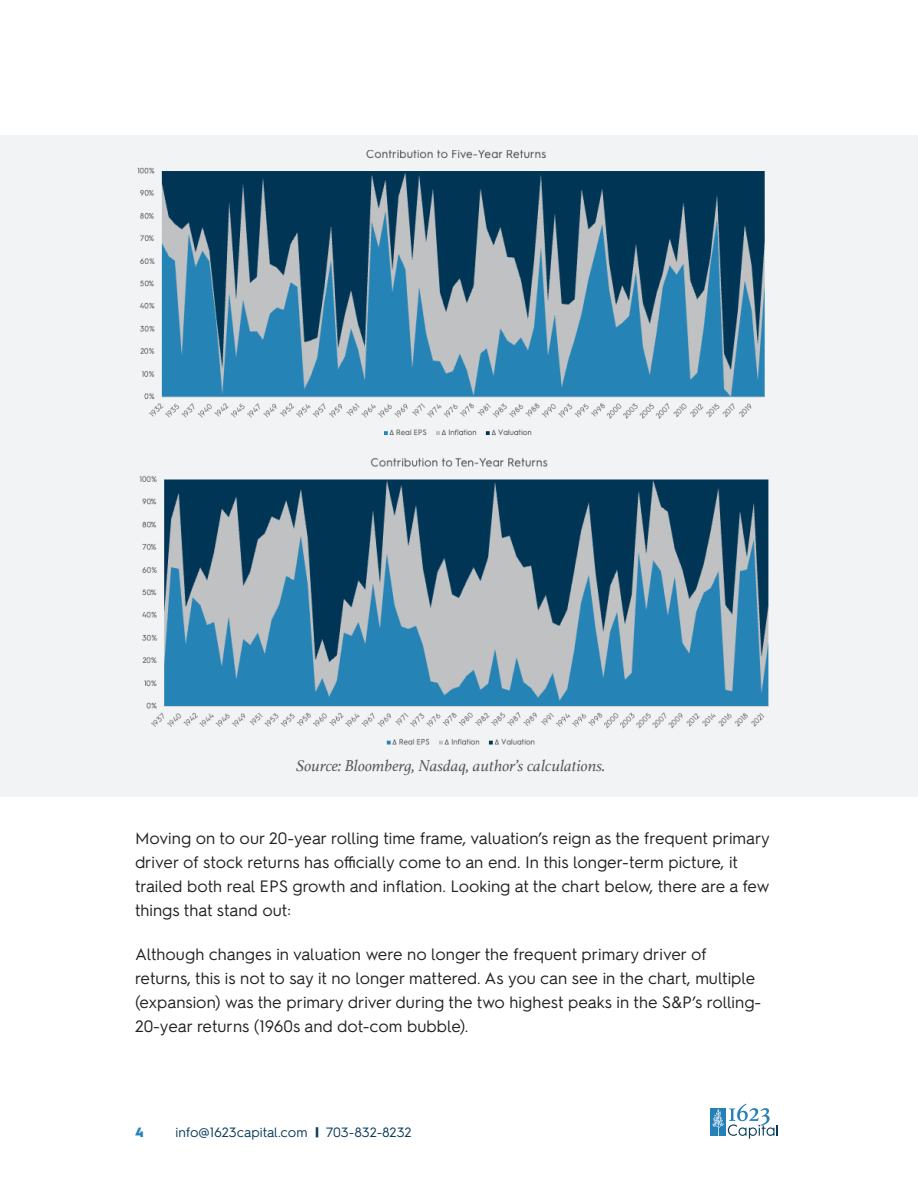
<style>
.page{position:relative;width:918px;height:1188px;background:#fff}
.page>*{position:absolute;margin:0;border:0;box-sizing:border-box;transform-origin:0 0}
.BODY{font:16.5px/24px "Hurme Geometric Sans 2";color:#231f20}
.Source{font:italic 16.5px "Athelas";color:#57585a}
.t1{font:13.5px "Hurme Geometric Sans 2";color:#063a5a}
.t2{font:900 13.5px "Hurme Geometric Sans 2";color:#2480b8}
.s1{font-weight:900}
</style>
<div class="page">
<svg style="left:710px;top:1104px;width:68px;height:35px"></svg>
<div style="left:0;top:135px;width:918px;height:661px;background:#f2f3f4"></div>
<img style="left:137px;top:151px;width:628px;height:285px">
<img style="left:139px;top:458px;width:630px;height:287px">
<p class="Source" style="left:296px;top:752px;width:311px">Source: Bloomberg, Nasdaq, author’s calculations.</p>
<p class="BODY" style="left:135px;top:825px;width:636px">Moving on to our 20-year rolling time frame, valuation’s reign as the frequent primary driver of stock returns has officially come to an end. In this longer-term picture, it trailed both real EPS growth and inflation. Looking at the chart below, there are a few things that stand out:</p>
<p class="BODY" style="left:135px;top:941px;width:628px">Although changes in valuation were no longer the frequent primary driver of returns, this is not to say it no longer mattered. As you can see in the chart, multiple (expansion) was the primary driver during the two highest peaks in the S&amp;P’s rolling-20-year returns (1960s and dot-com bubble).</p>
<p class="t2" style="left:135px;top:1123px;width:10px">4</p>
<p class="t1" style="left:176px;top:1123px;width:238px">info@1623capital.com <span class="s1">|</span> 703-832-8232</p>
</div>
